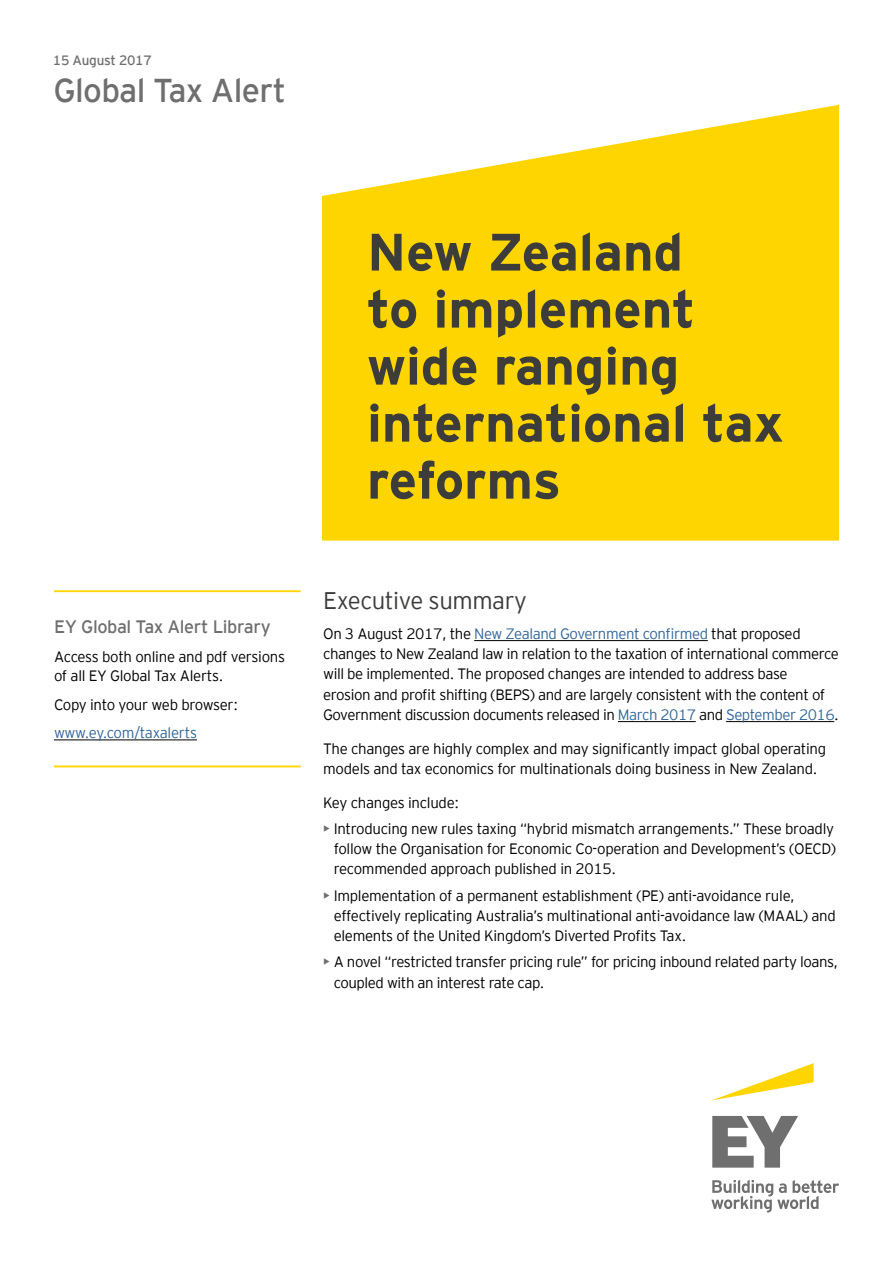
<style>
.page{position:relative;width:893px;height:1263px;background:#fff}
.page>*{position:absolute;margin:0;border:0;box-sizing:border-box;transform-origin:0 0}
.t1{font:700 52.5px/57px "EY Interstate";color:#3c3c3b}
.t2{font:33px "EY Interstate";letter-spacing:-.02em;color:#706f6f}
.t3{font:300 24px "EY Interstate";letter-spacing:-.02em;color:#3c3c3b}
.t4{font:18px "EY Interstate";letter-spacing:-.025em;color:#706f6f}
.t5{font:300 15px/20.2px "EY Interstate";letter-spacing:-.025em;color:#000}
.t6{font:300 15px "EY Interstate";letter-spacing:-.02em;color:#369}
.t7{font:13.5px "EY Interstate";letter-spacing:-.02em;color:#706f6f}
.s1{color:#369}
.s2{font-weight:400;color:#706f6f}
</style>
<div class="page">
<svg style="left:322px;top:105px;width:517px;height:436px;fill:#ffd500"></svg>
<hr style="left:474px;top:640px;width:234px;height:1px;background:#000">
<hr style="left:618px;top:721px;width:78px;height:1px;background:#000">
<hr style="left:726px;top:721px;width:108px;height:1px;background:#000">
<hr style="left:54px;top:590px;width:247px;height:2px;background:#ffd500">
<hr style="left:54px;top:740px;width:143px;height:1px;background:#000">
<hr style="left:54px;top:765px;width:247px;height:2px;background:#ffd500">
<svg style="left:713px;top:1063px;width:101px;height:37px"></svg>
<svg style="left:711px;top:1116px;width:128px;height:96px"></svg>
<p class="t7" style="left:53px;top:50px;width:100px">15 August 2017</p>
<h2 class="t2" style="left:53px;top:67px;width:234px">Global Tax Alert</h2>
<p class="t4" style="left:54px;top:614px;width:218px">EY Global Tax Alert Library</p>
<p class="t5" style="left:54px;top:646px;width:233px;line-height:19.5px">Access both online and pdf versions of all EY Global Tax Alerts.</p>
<p class="t5" style="left:54px;top:693px;width:186px">Copy into your web browser:</p>
<p class="t6" style="left:54px;top:722px;width:144px">www.ey.com/taxalerts</p>
<h1 class="t1" style="left:367px;top:220px;width:418px">New Zealand<br>to implement wide ranging international tax reforms</h1>
<h3 class="t3" style="left:323px;top:584px;width:205px">Executive summary</h3>
<p class="t5" style="left:323px;top:622px;width:517px">On 3 August 2017, the <span class="s1">New Zealand Government confirmed</span> that proposed changes to New Zealand law in relation to the taxation of international commerce will be implemented. The proposed changes are intended to address base<br>erosion and profit shifting (BEPS) and are largely consistent with the content of Government discussion documents released in <span class="s1">March 2017</span> and <span class="s1">September 2016</span>.</p>
<p class="t5" style="left:323px;top:737px;width:505px">The changes are highly complex and may significantly impact global operating models and tax economics for multinationals doing business in New Zealand.</p>
<p class="t5" style="left:323px;top:791px;width:137px">Key changes include:</p>
<p class="t5" style="left:334px;top:817px;width:504px;text-indent:-10px"><span class="s2">•</span> Introducing new rules taxing “hybrid mismatch arrangements.” These broadly follow the Organisation for Economic Co-operation and Development’s (OECD) recommended approach published in 2015.</p>
<p class="t5" style="left:334px;top:884px;width:504px;text-indent:-10px"><span class="s2">•</span> Implementation of a permanent establishment (PE) anti-avoidance rule, effectively replicating Australia’s multinational anti-avoidance law (MAAL) and elements of the United Kingdom’s Diverted Profits Tax.</p>
<p class="t5" style="left:334px;top:951px;width:506px;text-indent:-10px"><span class="s2">•</span> A novel “restricted transfer pricing rule” for pricing inbound related party loans, coupled with an interest rate cap.</p>
</div>
